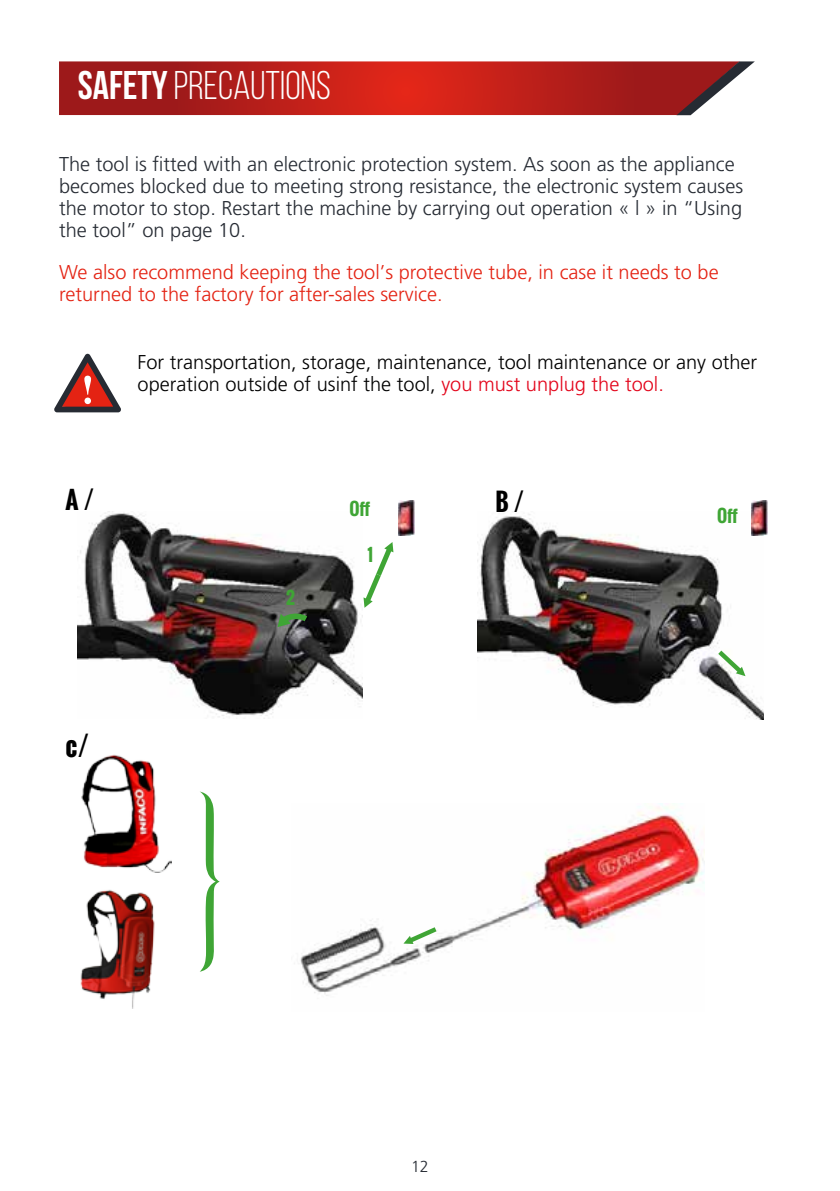
<style>
.page{position:relative;width:840px;height:1191px;background:#fff}
.page>*{position:absolute;margin:0;border:0;box-sizing:border-box;transform-origin:0 0}
.t1{font:40px "Bebas Neue";color:#fff}
.t2{font:700 26px "Oswald";color:#000}
.t3{font:700 24px "Oswald";color:#000}
.t4{font:300 20px/22px "Frutiger Pro";color:#262b33}
.t5{font:300 20px/22px "Frutiger Pro";color:#000}
.t6{font:300 20px/22px "Frutiger Pro";color:#e42313}
.t7{font:700 17px "Oswald";color:#3fa535}
.t8{font:300 16px "Frutiger Pro";color:#262b33}
.s1{font-weight:700}
.s2{color:#e3051b}
</style>
<div class="page">
<svg style="left:59px;top:61px;width:695px;height:54px;background:#b62a26"></svg>
<svg style="left:54px;top:354px;width:67px;height:58px"></svg>
<img style="left:77px;top:511px;width:285px;height:206px">
<img style="left:477px;top:511px;width:285px;height:208px">
<img style="left:80px;top:890px;width:75px;height:119px">
<img style="left:82px;top:754px;width:90px;height:118px">
<img style="left:300px;top:803px;width:404px;height:193px">
<svg style="left:200px;top:791px;width:19px;height:180px"></svg>
<svg style="left:403px;top:927px;width:33px;height:17px"></svg>
<svg style="left:717px;top:650px;width:28px;height:26px"></svg>
<svg style="left:363px;top:542px;width:30px;height:66px"></svg>
<img style="left:751px;top:500px;width:16px;height:35px">
<img style="left:398px;top:500px;width:16px;height:35px">
<svg style="left:277px;top:612px;width:30px;height:15px"></svg>
<h1 class="t1" style="left:78px;top:64px;width:255px"><span class="s1">SAFETY</span> PRECAUTIONS</h1>
<p class="t4" style="left:59px;top:153px;width:685px">The tool is fitted with an electronic protection system. As soon as the appliance becomes blocked due to meeting strong resistance, the electronic system causes the motor to stop. Restart the machine by carrying out operation « l » in “Using the tool” on page 10.</p>
<p class="t6" style="left:59px;top:261px;width:661px">We also recommend keeping the tool’s protective tube, in case it needs to be returned to the factory for after-sales service.</p>
<p class="t5" style="left:137px;top:351px;width:620px">For transportation, storage, maintenance, tool maintenance or any other operation outside of usinf the tool, <span class="s2">you must unplug the tool.</span></p>
<p class="t3" style="left:66px;top:482px;width:30px">A /</p>
<p class="t3" style="left:495px;top:484px;width:30px">B /</p>
<p class="t7" style="left:349px;top:496px;width:22px">Off</p>
<p class="t7" style="left:716px;top:503px;width:22px">Off</p>
<h2 class="t2" style="left:66px;top:727px;width:25px">c/</h2>
<p class="t7" style="left:286px;top:585px;width:10px">2</p>
<p class="t7" style="left:367px;top:542px;width:7px">1</p>
<p class="t8" style="left:411px;top:1156px;width:19px">12</p>
</div>
